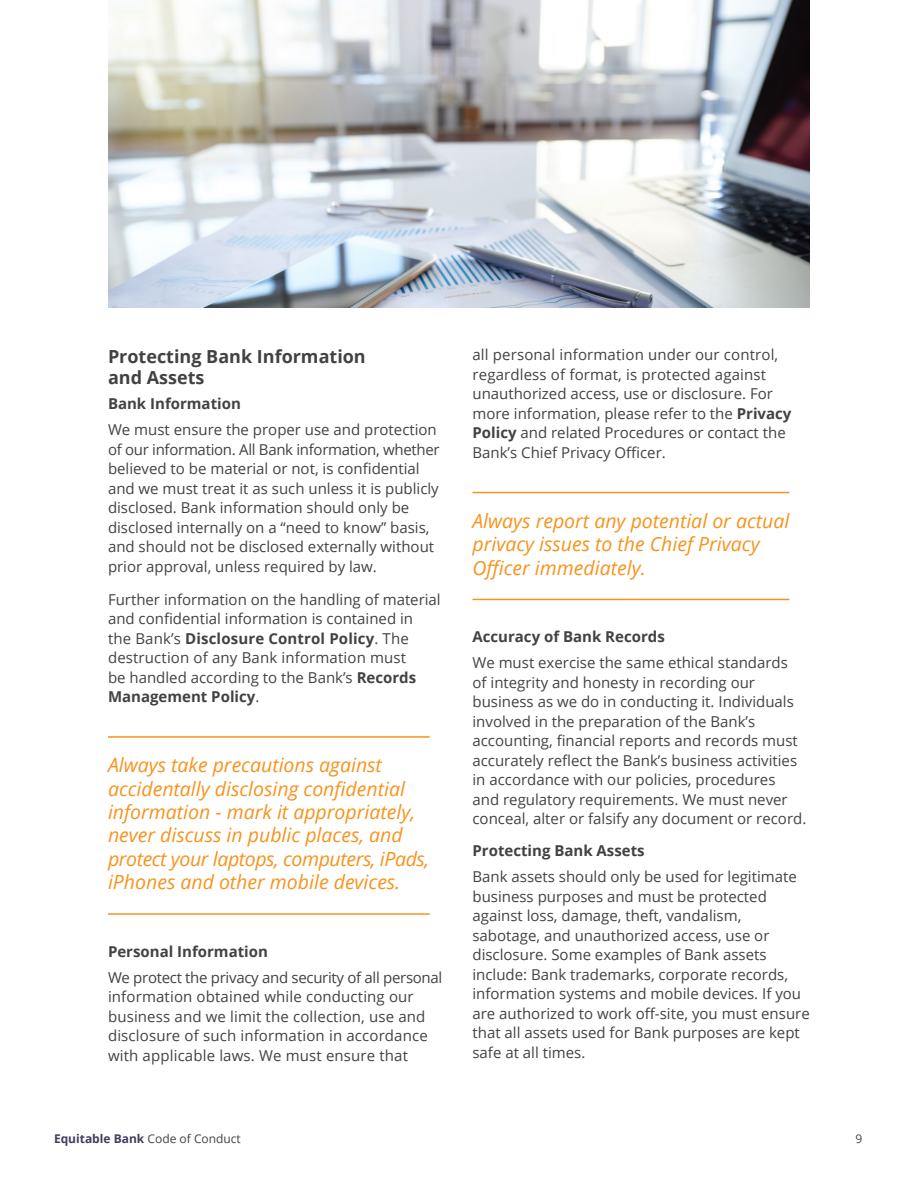
<style>
.page{position:relative;width:918px;height:1188px;background:#fff}
.page>*{position:absolute;margin:0;border:0;box-sizing:border-box;transform-origin:0 0}
.Call-Outs{font:italic 19.5px/23.4px "Open Sans";color:#f7931d}
.Heading_2{font:700 18px/21.6px "Open Sans";color:#424241}
.t1{font:15px/19.5px "Open Sans";color:#424241}
.Heading_3{font:700 15px "Open Sans";color:#424241}
.t2{font:700 12px "Open Sans";color:#433c5e}
.t3{font:12px "Open Sans";color:#424241}
.s1{font-weight:700}
.s2{font-weight:400;color:#424241}
</style>
<div class="page">
<hr style="left:108px;top:913px;width:322px;height:2px;background:#f7931d">
<hr style="left:108px;top:736px;width:322px;height:2px;background:#f7931d">
<hr style="left:473px;top:599px;width:316px;height:1px;background:#f7931d">
<hr style="left:472px;top:492px;width:317px;height:1px;background:#f7931d">
<img style="left:108px;top:0;width:702px;height:308px">
<p class="Heading_2" style="left:108px;top:345px;width:259px">Protecting Bank Information and Assets</p>
<p class="Heading_3" style="left:108px;top:393px;width:134px">Bank Information</p>
<p class="t1" style="left:108px;top:420px;width:333px">We must ensure the proper use and protection of our information. All Bank information, whether believed to be material or not, is confidential and we must treat it as such unless it is publicly disclosed. Bank information should only be disclosed internally on a “need to know” basis, and should not be disclosed externally without prior approval, unless required by law.</p>
<p class="t1" style="left:108px;top:589px;width:334px">Further information on the handling of material and confidential information is contained in<br>the Bank’s <span class="s1">Disclosure Control Policy</span>. The destruction of any Bank information must<br>be handled according to the Bank’s <span class="s1">Records Management Policy</span>.</p>
<p class="Call-Outs" style="left:108px;top:753px;width:323px">Always take precautions against accidentally disclosing confidential information - mark it appropriately, never discuss in public places, and protect your laptops, computers, iPads, iPhones and other mobile devices.</p>
<p class="Heading_3" style="left:108px;top:941px;width:161px">Personal Information</p>
<p class="t1" style="left:108px;top:967px;width:336px">We protect the privacy and security of all personal information obtained while conducting our business and we limit the collection, use and disclosure of such information in accordance with applicable laws. We must ensure that</p>
<p class="t1" style="left:472px;top:345px;width:320px">all personal information under our control, regardless of format, is protected against unauthorized access, use or disclosure. For more information, please refer to the <span class="s1">Privacy Policy</span> and related Procedures or contact the Bank’s Chief Privacy Officer.</p>
<p class="Call-Outs" style="left:472px;top:508px;width:318px">Always report any potential or actual privacy issues to the Chief Privacy<br>Officer immediately.</p>
<p class="Heading_3" style="left:472px;top:626px;width:194px">Accuracy of Bank Records</p>
<p class="t1" style="left:472px;top:653px;width:335px">We must exercise the same ethical standards<br>of integrity and honesty in recording our business as we do in conducting it. Individuals involved in the preparation of the Bank’s accounting, financial reports and records must accurately reflect the Bank’s business activities in accordance with our policies, procedures<br>and regulatory requirements. We must never conceal, alter or falsify any document or record.</p>
<p class="Heading_3" style="left:472px;top:840px;width:174px">Protecting Bank Assets</p>
<p class="t1" style="left:472px;top:866px;width:339px">Bank assets should only be used for legitimate business purposes and must be protected against loss, damage, theft, vandalism, sabotage, and unauthorized access, use or disclosure. Some examples of Bank assets include: Bank trademarks, corporate records, information systems and mobile devices. If you are authorized to work off-site, you must ensure that all assets used for Bank purposes are kept safe at all times.</p>
<p class="t2" style="left:54px;top:1130px;width:188px">Equitable Bank <span class="s2">Code of Conduct</span></p>
<p class="t3" style="left:856px;top:1131px;width:8px">9</p>
</div>
